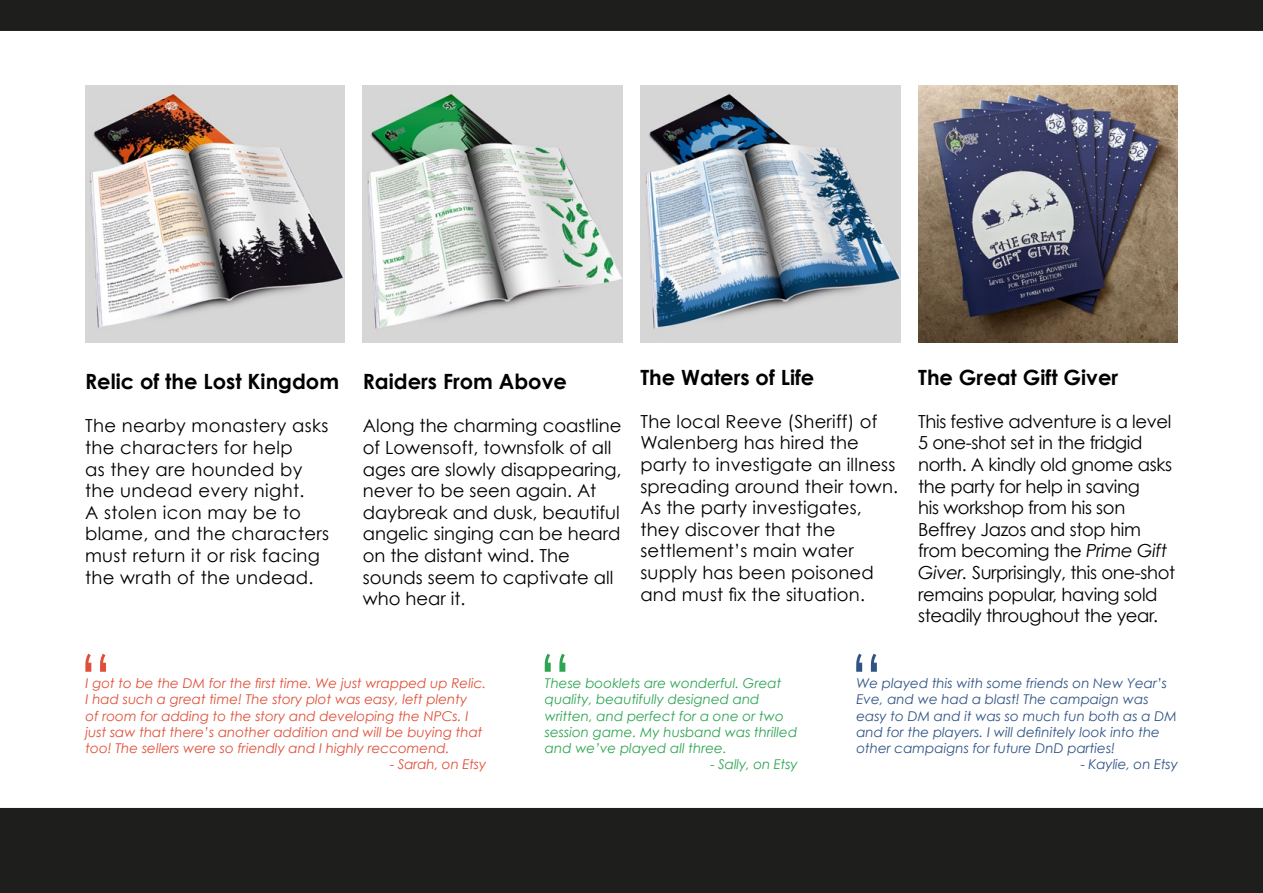
<style>
.page{position:relative;width:1263px;height:893px;background:#fff}
.page>*{position:absolute;margin:0;border:0;box-sizing:border-box;transform-origin:0 0}
.Body_Text{font:67.5px "Century Gothic";color:#e04f38}
.Body_Text-2{font:67.5px "Century Gothic";color:#2da452}
.Body_Text-3{font:67.5px "Century Gothic";color:#2f5384}
.Heading_1{font:700 21px "Century Gothic";color:#000}
.Body_Text-4{font:18px/21.6px "Century Gothic";color:#000}
.Body_Text-5{font:18px/21.6px "Century Gothic";letter-spacing:-.02em;color:#000}
.Body_Text-6{font:18px/21.6px "Century Gothic";letter-spacing:.02em;color:#000}
.Body_Text-7{font:italic 13.5px/16.2px "Century Gothic";color:#e04f38}
.Body_Text-8{font:italic 13.5px/16.2px "Century Gothic";color:#2f5384}
.Body_Text-9{font:italic 13.5px/16.2px "Century Gothic";color:#2da452}
.s1{font-style:italic}
</style>
<div class="page">
<img style="left:918px;top:85px;width:260px;height:258px">
<img style="left:640px;top:85px;width:260px;height:258px">
<img style="left:363px;top:85px;width:259px;height:258px">
<img style="left:85px;top:85px;width:260px;height:258px">
<div style="left:0;top:808px;width:1263px;height:85px;background:#1e1e1c"></div>
<div style="left:0;top:0;width:1263px;height:31px;background:#1e1e1c"></div>
<p class="Heading_1" style="left:85px;top:368px;width:256px">Relic of the Lost Kingdom</p>
<p class="Body_Text-6" style="left:85px;top:415px;width:246px">The nearby monastery asks the characters for help<br>as they are hounded by the undead every night.<br>A stolen icon may be to blame, and the characters must return it or risk facing the wrath of the undead.</p>
<p class="Heading_1" style="left:363px;top:368px;width:206px">Raiders From Above</p>
<p class="Body_Text-4" style="left:363px;top:415px;width:260px">Along the charming coastline of Lowensoft, townsfolk of all ages are slowly disappearing, never to be seen again. At daybreak and dusk, beautiful angelic singing can be heard on the distant wind. The sounds seem to captivate all who hear it.</p>
<p class="Heading_1" style="left:640px;top:364px;width:175px">The Waters of Life</p>
<p class="Body_Text-4" style="left:640px;top:410px;width:259px">The local Reeve (Sheriff) of<br>Walenberg has hired the party to investigate an illness spreading around their town.<br>As the party investigates, they discover that the settlement’s main water supply has been poisoned and must fix the situation.</p>
<p class="Body_Text" style="left:79px;top:638px;width:35px">“</p>
<p class="Body_Text-2" style="left:538px;top:638px;width:35px">“</p>
<p class="Body_Text-3" style="left:849px;top:638px;width:35px">“</p>
<p class="Heading_1" style="left:918px;top:364px;width:201px">The Great Gift Giver</p>
<p class="Body_Text-5" style="left:918px;top:410px;width:258px">This festive adventure is a level<br>5 one-shot set in the fridgid north. A kindly old gnome asks the party for help in saving<br>his workshop from his son<br>Beffrey Jazos and stop him from becoming the <span class="s1">Prime Gift<br>Giver.</span> Surprisingly, this one-shot remains popular, having sold steadily throughout the year.</p>
<p class="Body_Text-7" style="left:86px;top:675px;width:402px">I got to be the DM for the first time. We just wrapped up Relic.<br>I had such a great time! The story plot was easy, left plenty<br>of room for adding to the story and developing the NPCs. I just saw that there’s another addition and will be buying that too! The sellers were so friendly and I highly reccomend.</p>
<p class="Body_Text-7" style="left:390px;top:756px;width:98px">- Sarah, on Etsy</p>
<p class="Body_Text-9" style="left:545px;top:675px;width:254px">These booklets are wonderful. Great quality, beautifully designed and written, and perfect for a one or two session game. My husband was thrilled and we’ve played all three.</p>
<p class="Body_Text-9" style="left:710px;top:756px;width:89px">- Sally, on Etsy</p>
<p class="Body_Text-8" style="left:856px;top:675px;width:322px">We played this with some friends on New Year’s Eve, and we had a blast! The campaign was easy to DM and it was so much fun both as a DM and for the players. I will definitely look into the other campaigns for future DnD parties!</p>
<p class="Body_Text-8" style="left:1081px;top:756px;width:99px">- Kaylie, on Etsy</p>
</div>
